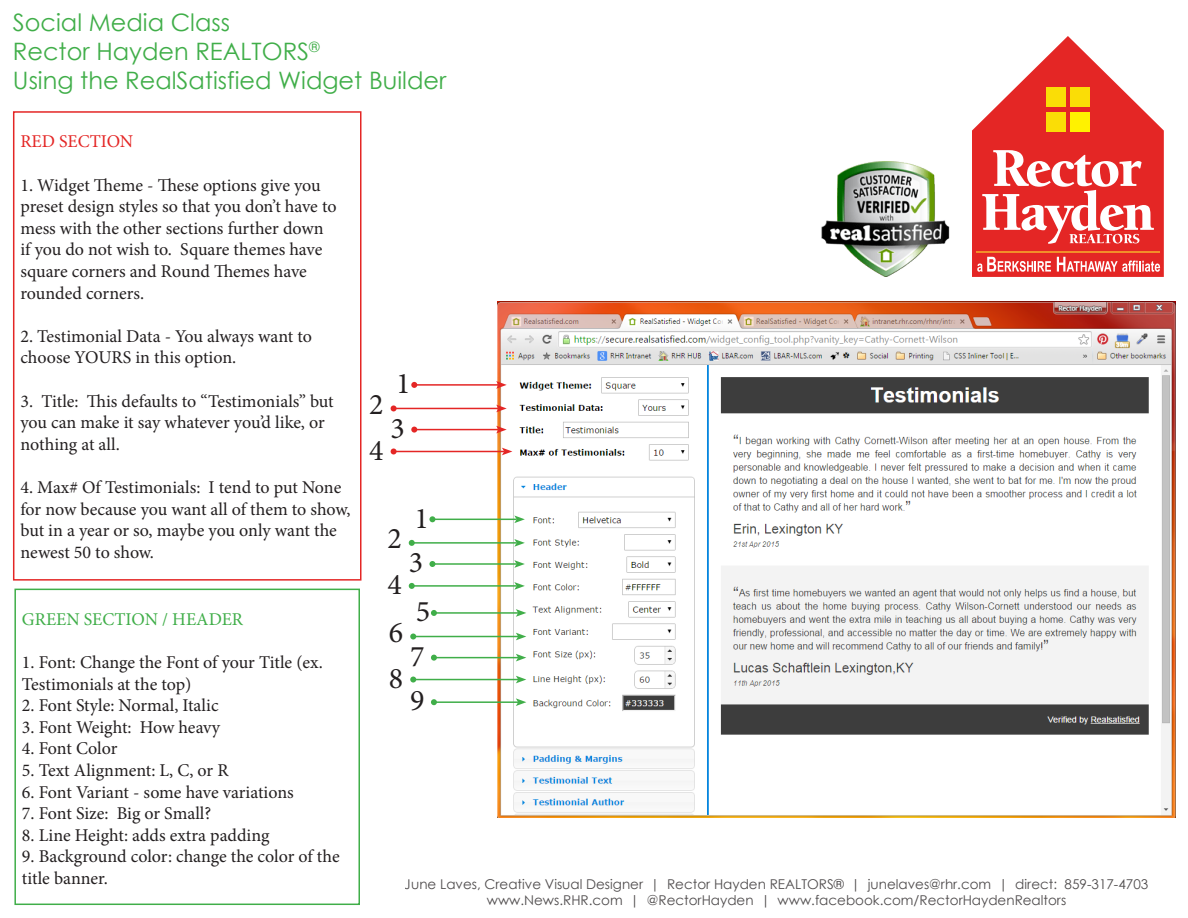
<style>
.page{position:relative;width:1188px;height:918px;background:#fff}
.page>*{position:absolute;margin:0;border:0;box-sizing:border-box;transform-origin:0 0}
.t1{font:30px "Minion Pro";color:#231f20}
.t2{font:24px "Century Gothic";color:#40ae49}
.t3{font:18px/21.6px "Minion Pro";letter-spacing:-.005em;color:#231f20}
.t4{font:18px "Minion Pro";color:#40ae49}
.t5{font:18px "Minion Pro";color:#e42625}
.t6{font:13.5px/16.2px "Century Gothic";color:#231f20;text-align:center}
</style>
<div class="page">
<img style="left:498px;top:301px;width:677px;height:517px">
<hr style="left:414px;top:384px;width:85px;height:2px;background:#e42625">
<svg style="left:496px;top:381px;width:11px;height:8px"></svg>
<svg style="left:411px;top:382px;width:6px;height:6px"></svg>
<hr style="left:394px;top:408px;width:105px;height:1px;background:#e42625">
<svg style="left:496px;top:405px;width:11px;height:7px"></svg>
<svg style="left:391px;top:405px;width:6px;height:6px"></svg>
<hr style="left:414px;top:429px;width:85px;height:1px;background:#e42625">
<svg style="left:496px;top:426px;width:11px;height:7px"></svg>
<svg style="left:411px;top:427px;width:6px;height:6px"></svg>
<hr style="left:394px;top:451px;width:110px;height:1px;background:#e42625">
<svg style="left:502px;top:448px;width:10px;height:7px"></svg>
<svg style="left:391px;top:448px;width:6px;height:6px"></svg>
<div style="left:13px;top:111px;width:349px;height:470px;border:2px solid #e42625"></div>
<hr style="left:432px;top:519px;width:85px;height:1px;background:#40ae49">
<svg style="left:514px;top:515px;width:11px;height:8px"></svg>
<svg style="left:429px;top:516px;width:6px;height:6px"></svg>
<hr style="left:412px;top:542px;width:105px;height:2px;background:#40ae49">
<svg style="left:514px;top:539px;width:11px;height:8px"></svg>
<svg style="left:409px;top:540px;width:6px;height:6px"></svg>
<hr style="left:432px;top:563px;width:85px;height:2px;background:#40ae49">
<svg style="left:514px;top:560px;width:11px;height:8px"></svg>
<svg style="left:429px;top:561px;width:6px;height:6px"></svg>
<hr style="left:412px;top:585px;width:105px;height:2px;background:#40ae49">
<svg style="left:514px;top:582px;width:11px;height:8px"></svg>
<svg style="left:409px;top:583px;width:6px;height:6px"></svg>
<hr style="left:434px;top:612px;width:84px;height:2px;background:#40ae49">
<svg style="left:516px;top:609px;width:10px;height:8px"></svg>
<svg style="left:431px;top:610px;width:6px;height:6px"></svg>
<hr style="left:413px;top:636px;width:105px;height:1px;background:#40ae49">
<svg style="left:516px;top:633px;width:10px;height:7px"></svg>
<svg style="left:410px;top:634px;width:6px;height:6px"></svg>
<hr style="left:434px;top:657px;width:84px;height:1px;background:#40ae49">
<svg style="left:516px;top:654px;width:10px;height:7px"></svg>
<svg style="left:431px;top:655px;width:6px;height:6px"></svg>
<hr style="left:413px;top:679px;width:105px;height:1px;background:#40ae49">
<svg style="left:516px;top:676px;width:10px;height:7px"></svg>
<svg style="left:410px;top:677px;width:6px;height:6px"></svg>
<hr style="left:434px;top:701px;width:84px;height:2px;background:#40ae49">
<svg style="left:516px;top:698px;width:10px;height:8px"></svg>
<svg style="left:431px;top:699px;width:6px;height:6px"></svg>
<div style="left:14px;top:589px;width:346px;height:316px;border:2px solid #40ae49"></div>
<svg style="left:972px;top:36px;width:192px;height:241px;fill:#e42625"></svg>
<svg style="left:982px;top:150px;width:172px;height:94px"></svg>
<div style="left:1071px;top:87px;width:19px;height:19px;background:#fadd06"></div>
<div style="left:1071px;top:112px;width:19px;height:19px;background:#fff200"></div>
<div style="left:1047px;top:112px;width:19px;height:19px;background:#fadd06"></div>
<div style="left:1047px;top:87px;width:19px;height:19px;background:#fadd06"></div>
<hr style="left:976px;top:251px;width:184px;height:2px;background:#f28e29">
<svg style="left:977px;top:257px;width:74px;height:15px"></svg>
<svg style="left:1057px;top:257px;width:103px;height:15px"></svg>
<img style="left:821px;top:162px;width:129px;height:115px">
<p class="t2" style="left:13px;top:6px;width:219px">Social Media Class</p>
<p class="t2" style="left:13px;top:34px;width:308px">Rector Hayden REALTORS<sup>®</sup></p>
<p class="t2" style="left:13px;top:63px;width:435px">Using the RealSatisfied Widget Builder</p>
<p class="t5" style="left:20px;top:130px;width:114px">RED SECTION</p>
<p class="t3" style="left:20px;top:174px;width:318px">1. Widget Theme - These options give you preset design styles so that you don’t have to mess with the other sections further down if you do not wish to. Square themes have square corners and Round Themes have rounded corners.</p>
<p class="t3" style="left:20px;top:325px;width:293px">2. Testimonial Data - You always want to choose YOURS in this option.</p>
<p class="t3" style="left:20px;top:390px;width:315px">3. Title: This defaults to “Testimonials” but you can make it say whatever you’d like, or nothing at all.</p>
<p class="t3" style="left:20px;top:477px;width:332px">4. Max# Of Testimonials: I tend to put None for now because you want all of them to show, but in a year or so, maybe you only want the newest 50 to show.</p>
<p class="t4" style="left:22px;top:607px;width:223px">GREEN SECTION / HEADER</p>
<p class="t3" style="left:22px;top:652px;width:302px">1. Font: Change the Font of your Title (ex.<br>Testimonials at the top)</p>
<p class="t3" style="left:22px;top:695px;width:198px">2. Font Style: Normal, Italic</p>
<p class="t3" style="left:22px;top:716px;width:200px">3. Font Weight: How heavy</p>
<p class="t3" style="left:22px;top:738px;width:97px">4. Font Color</p>
<p class="t3" style="left:22px;top:760px;width:208px">5. Text Alignment: L, C, or R</p>
<p class="t3" style="left:22px;top:781px;width:273px">6. Font Variant - some have variations</p>
<p class="t3" style="left:22px;top:803px;width:191px">7. Font Size: Big or Small?</p>
<p class="t3" style="left:22px;top:824px;width:249px">8. Line Height: adds extra padding</p>
<p class="t3" style="left:22px;top:846px;width:319px">9. Background color: change the color of the title banner.</p>
<p class="t1" style="left:369px;top:384px;width:16px">2</p>
<p class="t1" style="left:369px;top:430px;width:16px">4</p>
<p class="t1" style="left:396px;top:364px;width:16px">1</p>
<p class="t1" style="left:391px;top:408px;width:16px">3</p>
<p class="t1" style="left:387px;top:518px;width:16px">2</p>
<p class="t1" style="left:414px;top:498px;width:16px">1</p>
<p class="t1" style="left:387px;top:564px;width:16px">4</p>
<p class="t1" style="left:409px;top:543px;width:16px">3</p>
<p class="t1" style="left:389px;top:612px;width:16px">6</p>
<p class="t1" style="left:389px;top:658px;width:16px">8</p>
<p class="t1" style="left:416px;top:592px;width:16px">5</p>
<p class="t1" style="left:410px;top:636px;width:16px">7</p>
<p class="t1" style="left:410px;top:681px;width:16px">9</p>
<p class="t6" style="left:405px;top:876px;width:745px">June Laves, Creative Visual Designer | Rector Hayden REALTORS® | junelaves@rhr.com | direct: 859-317-4703 www.News.RHR.com | @RectorHayden | www.facebook.com/RectorHaydenRealtors</p>
</div>
